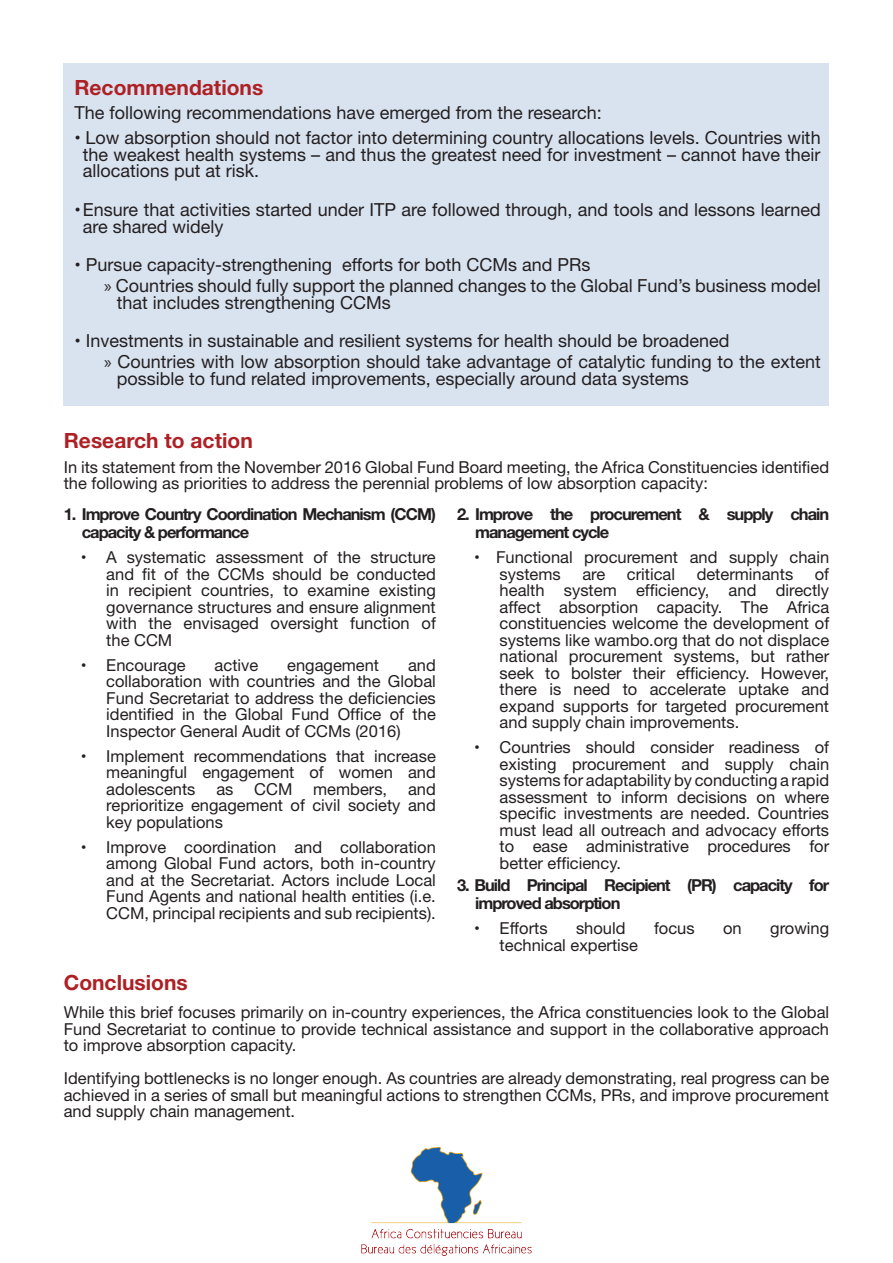
<style>
.page{position:relative;width:893px;height:1263px;background:#fff}
.page>*{position:absolute;margin:0;border:0;box-sizing:border-box;transform-origin:0 0}
.Subtitles{font:700 21px "Helvetica Neue";color:#ae2024}
.t1{font:18px/16.5px "Helvetica Neue";color:#231f20}
.t2{font:16.5px/16.5px "Helvetica Neue";color:#231f20;text-align:justify}
.t3{font:700 16.5px/18px "Helvetica Neue";letter-spacing:-.06em;color:#231f20}
.s1{font-family:"Myriad Pro"}
</style>
<div class="page">
<div style="left:64px;top:64px;width:765px;height:342px;background:#d9e3f0"></div>
<img style="left:361px;top:1146px;width:171px;height:110px">
<p class="Subtitles" style="left:74px;top:71px;width:190px">Recommendations</p>
<p class="t1" style="left:74px;top:105px;width:529px">The following recommendations have emerged from the research:</p>
<p class="t1" style="left:83px;top:131px;width:739px;text-align:justify;text-indent:-9px">• Low absorption should not factor into determining country allocations levels. Countries with the weakest health systems – and thus the greatest need for investment – cannot have their allocations put at risk.</p>
<p class="t1" style="left:83px;top:203px;width:739px;text-indent:-9px">•Ensure that activities started under ITP are followed through, and tools and lessons learned are shared widely</p>
<p class="t1" style="left:74px;top:258px;width:518px">• Pursue capacity-strengthening efforts for both CCMs and PRs</p>
<p class="t1" style="left:117px;top:279px;width:705px;text-indent:-13px"><span class="s1">»</span> Countries should fully support the planned changes to the Global Fund’s business model that includes strengthening CCMs</p>
<p class="t1" style="left:74px;top:334px;width:657px">• Investments in sustainable and resilient systems for health should be broadened</p>
<p class="t1" style="left:117px;top:355px;width:705px;text-indent:-13px"><span class="s1">»</span> Countries with low absorption should take advantage of catalytic funding to the extent possible to fund related improvements, especially around data systems</p>
<p class="Subtitles" style="left:64px;top:424px;width:190px">Research to action</p>
<p class="t2" style="left:64px;top:460px;width:767px">In its statement from the November 2016 Global Fund Board meeting, the Africa Constituencies identified the following as priorities to address the perennial problems of low absorption capacity:</p>
<p class="t3" style="left:82px;top:506px;width:356px;text-indent:-18px">1. Improve Country Coordination Mechanism (CCM) capacity &amp; performance</p>
<p class="t2" style="left:106px;top:550px;width:331px;text-indent:-26px">• A systematic assessment of the structure and fit of the CCMs should be conducted in recipient countries, to examine existing governance structures and ensure alignment with the envisaged oversight function of the CCM</p>
<p class="t2" style="left:81px;top:657px;width:106px">• Encourage</p>
<p class="t2" style="left:215px;top:657px;width:45px">active</p>
<p class="t2" style="left:287px;top:657px;width:94px">engagement</p>
<p class="t3" style="left:475px;top:506px;width:356px;text-indent:-18px">2. Improve the procurement &amp; supply chain management cycle</p>
<p class="t2" style="left:500px;top:550px;width:331px;text-indent:-26px">• Functional procurement and supply chain systems</p>
<p class="t2" style="left:500px;top:566px;width:331px;text-indent:315px">of health system efficiency, and directly affect absorption capacity. The Africa constituencies welcome the development of systems like wambo.org that do not displace national procurement systems, but rather seek to bolster their efficiency. However, there is need to accelerate uptake and expand supports for targeted procurement and supply chain improvements.</p>
<p class="t2" style="left:500px;top:740px;width:331px;text-indent:-26px">• Countries should consider readiness of existing procurement and supply chain systems for adaptability by conducting a rapid assessment to inform decisions on where specific investments are needed. Countries must lead all outreach and advocacy efforts to ease administrative procedures for better efficiency.</p>
<p class="t3" style="left:475px;top:876px;width:356px;text-indent:-18px">3. Build Principal Recipient (PR) capacity for improved absorption</p>
<p class="t2" style="left:474px;top:921px;width:75px">• Efforts</p>
<p class="t2" style="left:576px;top:921px;width:51px">should</p>
<p class="t2" style="left:654px;top:921px;width:42px">focus</p>
<p class="t2" style="left:723px;top:921px;width:20px">on</p>
<p class="t2" style="left:770px;top:921px;width:60px">growing</p>
<p class="t2" style="left:500px;top:937px;width:140px">technical expertise</p>
<p class="t2" style="left:582px;top:566px;width:24px">are</p>
<p class="t2" style="left:627px;top:566px;width:50px">critical</p>
<p class="t2" style="left:697px;top:566px;width:98px">determinants</p>
<p class="t2" style="left:106px;top:657px;width:331px;text-indent:302px">and collaboration with countries and the Global Fund Secretariat to address the deficiencies identified in the Global Fund Office of the Inspector General Audit of CCMs (2016)</p>
<p class="t2" style="left:106px;top:748px;width:331px;text-indent:-26px">• Implement recommendations that increase meaningful engagement of women and adolescents</p>
<p class="t2" style="left:216px;top:781px;width:19px">as</p>
<p class="t2" style="left:254px;top:781px;width:40px">CCM</p>
<p class="t2" style="left:313px;top:781px;width:75px">members,</p>
<p class="t2" style="left:106px;top:781px;width:331px;text-indent:302px">and reprioritize engagement of civil society and key populations</p>
<p class="t2" style="left:106px;top:839px;width:331px;text-indent:-26px">• Improve coordination and collaboration among Global Fund actors, both in-country and at the Secretariat. Actors include Local Fund Agents and national health entities (i.e.<br>CCM, principal recipients and sub recipients).</p>
<p class="Subtitles" style="left:64px;top:966px;width:126px">Conclusions</p>
<p class="t2" style="left:64px;top:1005px;width:767px">While this brief focuses primarily on in-country experiences, the Africa constituencies look to the Global Fund Secretariat to continue to provide technical assistance and support in the collaborative approach to improve absorption capacity.</p>
<p class="t2" style="left:64px;top:1071px;width:767px">Identifying bottlenecks is no longer enough. As countries are already demonstrating, real progress can be achieved in a series of small but meaningful actions to strengthen CCMs, PRs, and improve procurement and supply chain management.</p>
</div>
